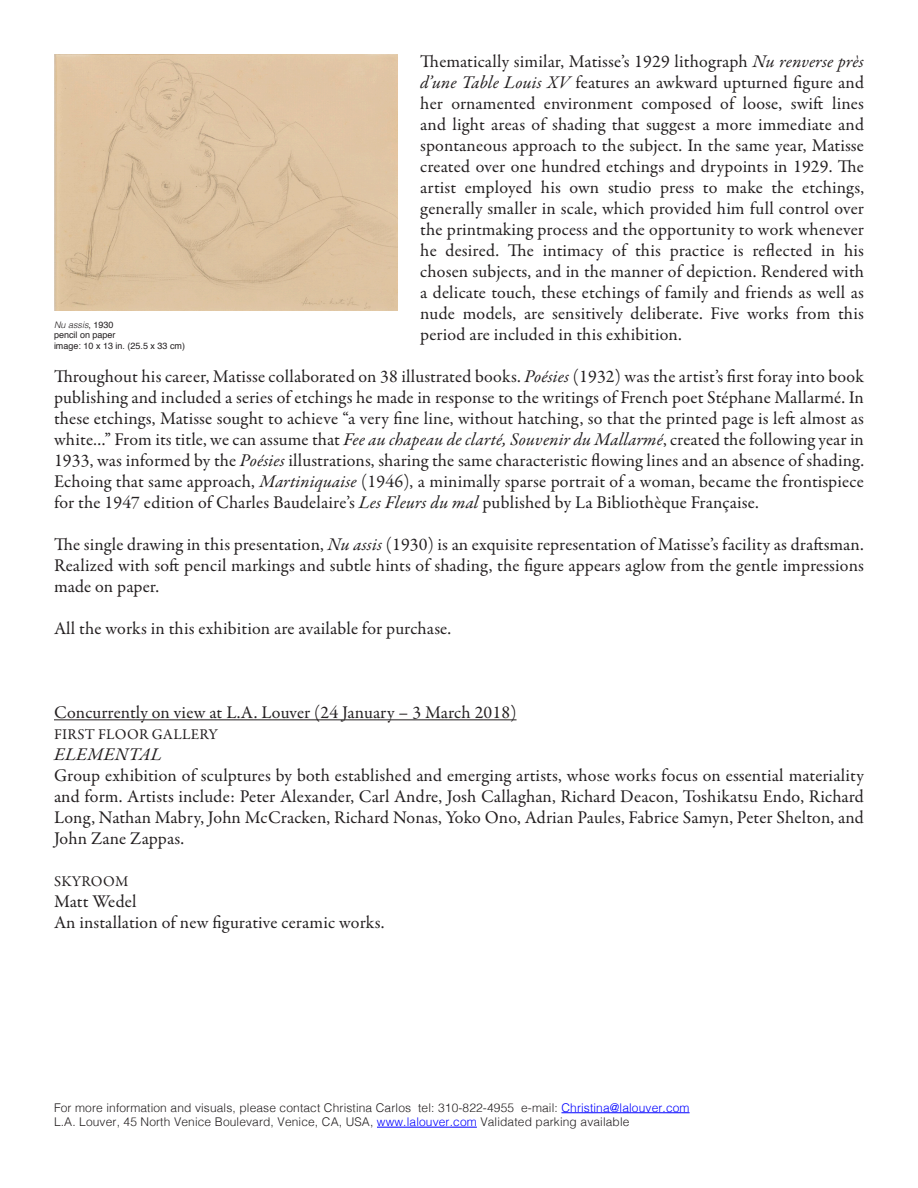
<style>
.page{position:relative;width:918px;height:1188px;background:#fff}
.page>*{position:absolute;margin:0;border:0;box-sizing:border-box;transform-origin:0 0}
.t1{font:18px/21px "Garamond Premr Pro";letter-spacing:.005em;color:#231f20;text-align:justify}
.t2{font:italic 18px "Garamond Premr Pro";letter-spacing:.015em;color:#231f20}
.t3{font:15px "Garamond Premr Pro";letter-spacing:.02em;color:#231f20}
.t4{font:300 12px "Helvetica";letter-spacing:.01em;color:#231f20}
.t5{font:9px "Helvetica";color:#231f20}
.t6{font:italic 300 9px "Helvetica";color:#231f20}
.s1{font-style:italic}
.s2{font-weight:400;font-style:normal}
.s3{color:#00f}
</style>
<div class="page">
<hr style="left:54px;top:719px;width:463px;height:1px;background:#231f20">
<hr style="left:561px;top:1112px;width:129px;height:1px;background:#00f">
<hr style="left:377px;top:1127px;width:100px;height:1px;background:#00f">
<img style="left:54px;top:54px;width:344px;height:256px">
<p class="t1" style="left:420px;top:51px;width:445px">Thematically similar, Matisse’s 1929 lithograph <span class="s1">Nu renverse près d’une Table Louis XV</span> features an awkward upturned figure and her ornamented environment composed of loose, swift lines and light areas of shading that suggest a more immediate and spontaneous approach to the subject. In the same year, Matisse created over one hundred etchings and drypoints in 1929. The artist employed his own studio press to make the etchings, generally smaller in scale, which provided him full control over the printmaking process and the opportunity to work whenever he desired. The intimacy of this practice is reflected in his chosen subjects, and in the manner of depiction. Rendered with a delicate touch, these etchings of family and friends as well as nude models, are sensitively deliberate. Five works from this period are included in this exhibition.</p>
<p class="t1" style="left:54px;top:366px;width:812px">Throughout his career, Matisse collaborated on 38 illustrated books. <span class="s1">Poésies</span> (1932) was the artist’s first foray into book publishing and included a series of etchings he made in response to the writings of French poet Stéphane Mallarmé. In these etchings, Matisse sought to achieve “a very fine line, without hatching, so that the printed page is left almost as white…” From its title, we can assume that <span class="s1">Fee au chapeau de clarté, Souvenir du Mallarmé</span>, created the following year in 1933, was informed by the <span class="s1">Poésies</span> illustrations, sharing the same characteristic flowing lines and an absence of shading.<br>Echoing that same approach, <span class="s1">Martiniquaise</span> (1946), a minimally sparse portrait of a woman, became the frontispiece for the 1947 edition of Charles Baudelaire’s <span class="s1">Les Fleurs du mal</span> published by La Bibliothèque Française.</p>
<p class="t1" style="left:54px;top:534px;width:811px">The single drawing in this presentation, <span class="s1">Nu assis</span> (1930) is an exquisite representation of Matisse’s facility as draftsman.<br>Realized with soft pencil markings and subtle hints of shading, the figure appears aglow from the gentle impressions made on paper.</p>
<p class="t1" style="left:54px;top:618px;width:399px">All the works in this exhibition are available for purchase.</p>
<p class="t6" style="left:54px;top:317px;width:61px">Nu assis<span class="s2">, 1930</span></p>
<p class="t5" style="left:54px;top:328px;width:63px">pencil on paper</p>
<p class="t5" style="left:54px;top:339px;width:133px">image: 10 x 13 in. (25.5 x 33 cm)</p>
<p class="t1" style="left:54px;top:702px;width:464px">Concurrently on view at L.A. Louver (24 January – 3 March 2018)</p>
<p class="t3" style="left:54px;top:725px;width:165px">FIRST FLOOR GALLERY</p>
<p class="t2" style="left:54px;top:743px;width:109px">ELEMENTAL</p>
<p class="t1" style="left:54px;top:765px;width:812px">Group exhibition of sculptures by both established and emerging artists, whose works focus on essential materiality and form. Artists include: Peter Alexander, Carl Andre, Josh Callaghan, Richard Deacon, Toshikatsu Endo, Richard Long, Nathan Mabry, John McCracken, Richard Nonas, Yoko Ono, Adrian Paules, Fabrice Samyn, Peter Shelton, and John Zane Zappas.</p>
<p class="t3" style="left:54px;top:872px;width:76px">SKYROOM</p>
<p class="t1" style="left:54px;top:891px;width:332px">Matt Wedel<br>An installation of new figurative ceramic works.</p>
<p class="t4" style="left:54px;top:1097px;width:637px">For more information and visuals, please contact Christina Carlos tel: 310-822-4955 e-mail: <span class="s3">Christina@lalouver.com</span></p>
<p class="t4" style="left:54px;top:1112px;width:577px">L.A. Louver, 45 North Venice Boulevard, Venice, CA, USA, <span class="s3">www.lalouver.com</span> Validated parking available</p>
</div>
